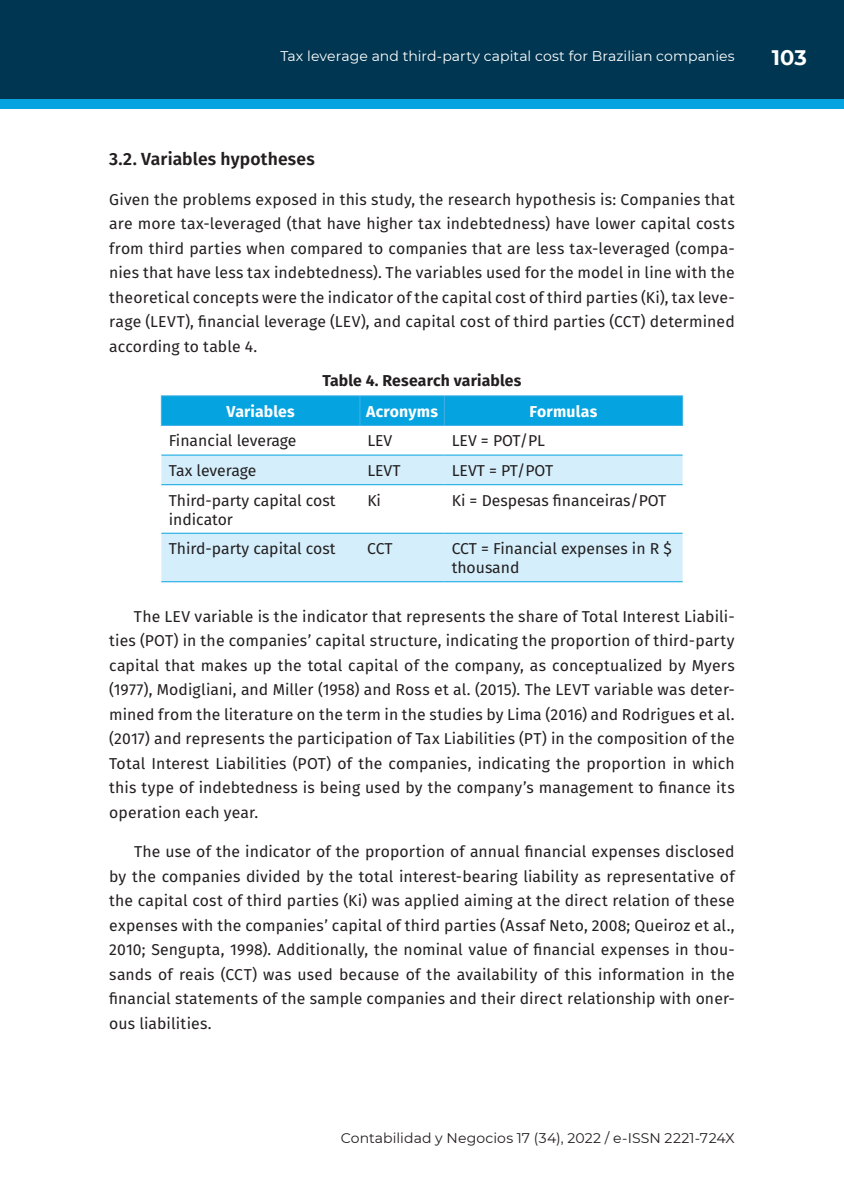
<style>
.page{position:relative;width:844px;height:1191px;background:#fff}
.page>*{position:absolute;margin:0;border:0;box-sizing:border-box;transform-origin:0 0}
.t1{font:700 21px "Montserrat";color:#fff}
.t2{font:600 17.5px "Fira Sans";letter-spacing:.01em;color:#231f20}
.t3{font:15.75px/24.5px "Fira Sans";color:#231f20;text-align:justify}
.t4{font:700 15.75px "Fira Sans";letter-spacing:.01em;color:#fff}
.t5{font:700 15.75px "Fira Sans";letter-spacing:.01em;color:#231f20}
.t6{font:14px "Montserrat";letter-spacing:.005em;color:#fff}
.t7{font:14px "Montserrat";letter-spacing:.01em;color:#231f20}
</style>
<div class="page">
<div style="left:0;top:0;width:843px;height:99px;background:#003651"></div>
<div style="left:0;top:99px;width:843px;height:10px;background:#05a4e0"></div>
<svg style="left:161px;top:455px;width:521px;height:126px;fill:#d4effb"></svg>
<hr style="left:161px;top:395px;width:199px;height:1px;background:#44b1e5">
<hr style="left:360px;top:395px;width:84px;height:1px;background:#44b1e5">
<hr style="left:444px;top:395px;width:239px;height:1px;background:#44b1e5">
<div style="left:161px;top:396px;width:522px;height:29px;background:#05a4e0"></div>
<hr style="left:161px;top:425px;width:199px;height:1px;background:#44b1e5">
<hr style="left:360px;top:425px;width:84px;height:1px;background:#44b1e5">
<hr style="left:444px;top:425px;width:239px;height:1px;background:#44b1e5">
<hr style="left:161px;top:454px;width:199px;height:1px;background:#05a4e0">
<hr style="left:360px;top:454px;width:84px;height:1px;background:#05a4e0">
<hr style="left:444px;top:454px;width:238px;height:1px;background:#05a4e0">
<hr style="left:161px;top:484px;width:199px;height:1px;background:#05a4e0">
<hr style="left:360px;top:484px;width:84px;height:1px;background:#05a4e0">
<hr style="left:444px;top:484px;width:238px;height:1px;background:#05a4e0">
<hr style="left:161px;top:533px;width:199px;height:1px;background:#05a4e0">
<hr style="left:360px;top:533px;width:84px;height:1px;background:#05a4e0">
<hr style="left:444px;top:533px;width:238px;height:1px;background:#05a4e0">
<hr style="left:161px;top:581px;width:199px;height:1px;background:#05a4e0">
<hr style="left:360px;top:581px;width:84px;height:1px;background:#05a4e0">
<hr style="left:444px;top:581px;width:238px;height:1px;background:#05a4e0">
<p class="t6" style="left:280px;top:47px;width:456px">Tax leverage and third-party capital cost for Brazilian companies</p>
<h1 class="t1" style="left:771px;top:42px;width:36px">103</h1>
<p class="t2" style="left:109px;top:145px;width:207px">3.2. Variables hypotheses</p>
<p class="t3" style="left:109px;top:186px;width:627px">Given the problems exposed in this study, the research hypothesis is: Companies that are more tax-leveraged (that have higher tax indebtedness) have lower capital costs from third parties when compared to companies that are less tax-leveraged (compa&shy;nies that have less tax indebtedness). The variables used for the model in line with the theoretical concepts were the indicator of the capital cost of third parties (Ki), tax leve&shy;rage (LEVT), financial leverage (LEV), and capital cost of third parties (CCT) determined according to table 4.</p>
<p class="t5" style="left:322px;top:367px;width:200px">Table 4. Research variables</p>
<p class="t4" style="left:226px;top:398px;width:70px">Variables</p>
<p class="t4" style="left:366px;top:398px;width:73px">Acronyms</p>
<p class="t4" style="left:529px;top:398px;width:69px">Formulas</p>
<p class="t3" style="left:169px;top:428px;width:129px">Financial leverage</p>
<p class="t3" style="left:367px;top:428px;width:27px">LEV</p>
<p class="t3" style="left:451px;top:428px;width:95px">LEV = POT/PL</p>
<p class="t3" style="left:169px;top:458px;width:89px">Tax leverage</p>
<p class="t3" style="left:367px;top:458px;width:35px">LEVT</p>
<p class="t3" style="left:451px;top:458px;width:103px">LEVT = PT/POT</p>
<p class="t3" style="left:169px;top:490px;width:168px;line-height:18.9px">Third-party capital cost indicator</p>
<p class="t3" style="left:367px;top:487px;width:15px">Ki</p>
<p class="t3" style="left:451px;top:487px;width:216px">Ki = Despesas financeiras/POT</p>
<p class="t3" style="left:169px;top:536px;width:168px">Third-party capital cost</p>
<p class="t3" style="left:367px;top:536px;width:27px">CCT</p>
<p class="t3" style="left:451px;top:539px;width:221px;line-height:18.9px">CCT = Financial expenses in R $ thousand</p>
<p class="t3" style="left:109px;top:603px;width:627px;text-indent:25px">The LEV variable is the indicator that represents the share of Total Interest Liabili&shy;ties (POT) in the companies’ capital structure, indicating the proportion of third-party capital that makes up the total capital of the company, as conceptualized by Myers (1977), Modigliani, and Miller (1958) and Ross et al. (2015). The LEVT variable was deter&shy;mined from the literature on the term in the studies by Lima (2016) and Rodrigues et al. (2017) and represents the participation of Tax Liabilities (PT) in the composition of the Total Interest Liabilities (POT) of the companies, indicating the proportion in which this type of indebtedness is being used by the company’s management to finance its operation each year.</p>
<p class="t3" style="left:109px;top:839px;width:627px;text-indent:25px">The use of the indicator of the proportion of annual financial expenses disclosed by the companies divided by the total interest-bearing liability as representative of the capital cost of third parties (Ki) was applied aiming at the direct relation of these expenses with the companies’ capital of third parties (Assaf Neto, 2008; Queiroz et al., 2010; Sengupta, 1998). Additionally, the nominal value of financial expenses in thou&shy;sands of reais (CCT) was used because of the availability of this information in the financial statements of the sample companies and their direct relationship with oner&shy;ous liabilities.</p>
<p class="t7" style="left:340px;top:1128px;width:395px">Contabilidad y Negocios 17 (34), 2022 / e-ISSN 2221-724X</p>
</div>
